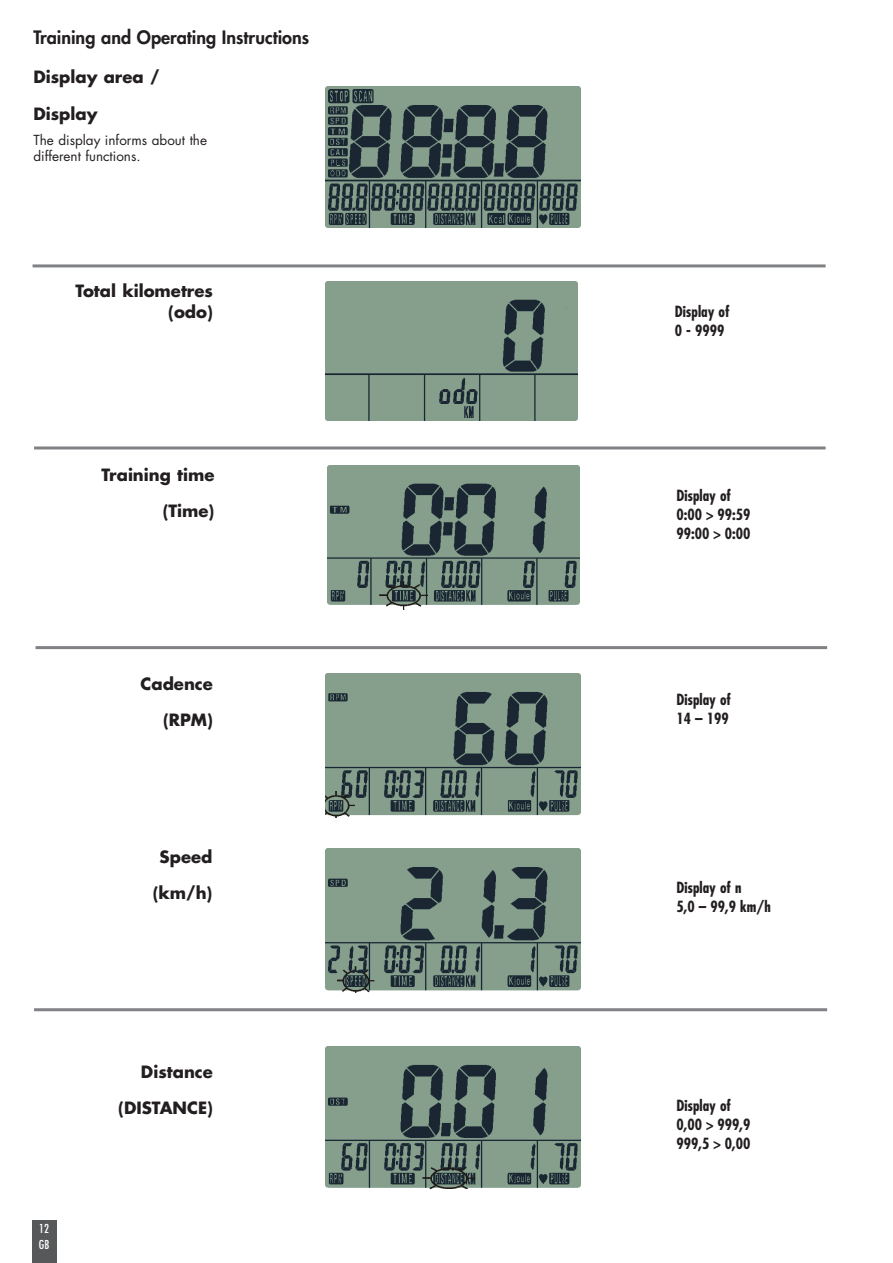
<style>
.page{position:relative;width:893px;height:1263px;background:#fff}
.page>*{position:absolute;margin:0;border:0;box-sizing:border-box;transform-origin:0 0}
.t1{font:800 18px "Futura CE";color:#231f20}
.t2{font:700 16.5px/21.5px "Futura";color:#231f20;text-align:right}
.t3{font:700 condensed 15px/19px "Futura";color:#231f20}
.t4{font:13.5px/16.5px "Futura CE";color:#231f20}
.t5{font:condensed 12px/15.6px "Futura";color:#fff}
</style>
<div class="page">
<div style="left:32px;top:1220px;width:25px;height:43px;background:#57585a"></div>
<img style="left:327px;top:465px;width:252px;height:145px">
<hr style="left:33px;top:264px;width:793px;height:3px;background:#808285">
<hr style="left:36px;top:646px;width:791px;height:3px;background:#808285">
<hr style="left:34px;top:1008px;width:793px;height:3px;background:#808285">
<hr style="left:34px;top:446px;width:792px;height:3px;background:#808285">
<svg style="left:326px;top:86px;width:254px;height:1px"></svg>
<img style="left:326px;top:87px;width:255px;height:141px">
<img style="left:326px;top:1046px;width:255px;height:143px">
<img style="left:326px;top:673px;width:255px;height:145px">
<img style="left:326px;top:849px;width:255px;height:143px">
<div style="left:324px;top:281px;width:255px;height:145px;background:linear-gradient(to right,#fff,#fff)"></div>
<img style="left:326px;top:281px;width:252px;height:139px">
<p class="t1" style="left:33px;top:29px;width:277px">Training and Operating Instructions</p>
<p class="t2" style="left:33px;top:68px;width:128px">Display area /</p>
<p class="t2" style="left:33px;top:104px;width:66px">Display</p>
<p class="t4" style="left:33px;top:133px;width:175px">The display informs about the different functions.</p>
<p class="t2" style="left:75px;top:281px;width:139px">Total kilometres (odo)</p>
<p class="t2" style="left:101px;top:465px;width:115px">Training time</p>
<p class="t2" style="left:163px;top:501px;width:53px">(Time)</p>
<p class="t2" style="left:141px;top:675px;width:74px">Cadence</p>
<p class="t2" style="left:163px;top:711px;width:51px">(RPM)</p>
<p class="t2" style="left:160px;top:847px;width:54px">Speed</p>
<p class="t2" style="left:153px;top:884px;width:61px">(km/h)</p>
<p class="t5" style="left:39px;top:1222px;width:12px">12<br>GB</p>
<p class="t2" style="left:141px;top:1062px;width:73px">Distance</p>
<p class="t2" style="left:118px;top:1098px;width:96px">(DISTANCE)</p>
<p class="t3" style="left:675px;top:303px;width:56px">Display of<br>0 - 9999</p>
<p class="t3" style="left:676px;top:487px;width:76px">Display of<br>0:00 &gt; 99:59<br>99:00 &gt; 0:00</p>
<p class="t3" style="left:676px;top:691px;width:56px">Display of<br>14 – 199</p>
<p class="t3" style="left:676px;top:879px;width:96px">Display of n<br>5,0 – 99,9 km/h</p>
<p class="t3" style="left:676px;top:1097px;width:76px">Display of<br>0,00 &gt; 999,9<br>999,5 &gt; 0,00</p>
</div>
